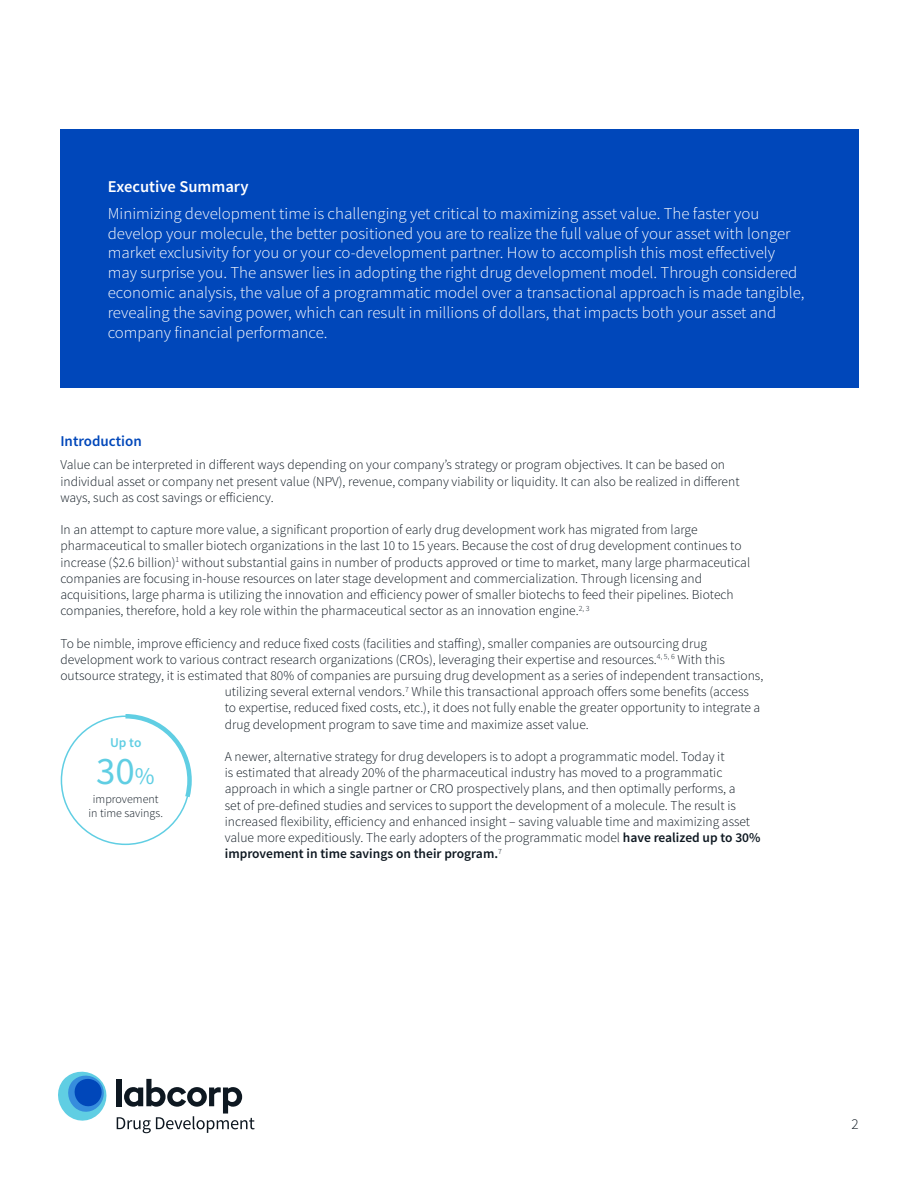
<style>
.page{position:relative;width:918px;height:1188px;background:#fff}
.page>*{position:absolute;margin:0;border:0;box-sizing:border-box;transform-origin:0 0}
.t1{font:39px "Source Sans Pro";color:#60cee3}
.t2{font:300 16.5px/19.8px "Source Sans Pro";color:#fff}
.t3{font:600 16.5px "Source Sans Pro";color:#fff}
.t4{font:600 15px "Source Sans Pro";color:#0047ba}
.t5{font:300 15px "Source Sans Pro";color:#0e1821}
.t6{font:300 13.5px/16.2px "Source Sans Pro";color:#0e1821}
.t7{font:600 13.5px "Source Sans Pro";color:#60cee3}
.t8{font:300 12px/14.4px "Source Sans Pro";color:#0e1821;text-align:center}
.s1{font-weight:600}
.s2{font-size:24px}
</style>
<div class="page">
<svg style="left:58px;top:1072px;width:49px;height:49px"></svg>
<svg style="left:117px;top:1079px;width:138px;height:54px"></svg>
<div style="left:60px;top:130px;width:799px;height:258px;background:#0047ba"></div>
<svg style="left:121px;top:714px;width:71px;height:88px"></svg>
<p class="t3" style="left:108px;top:176px;width:142px">Executive Summary</p>
<p class="t2" style="left:108px;top:203px;width:698px">Minimizing development time is challenging yet critical to maximizing asset value. The faster you develop your molecule, the better positioned you are to realize the full value of your asset with longer market exclusivity for you or your co-development partner. How to accomplish this most effectively may surprise you. The answer lies in adopting the right drug development model. Through considered economic analysis, the value of a programmatic model over a transactional approach is made tangible, revealing the saving power, which can result in millions of dollars, that impacts both your asset and company financial performance.</p>
<p class="t4" style="left:60px;top:432px;width:83px">Introduction</p>
<p class="t6" style="left:60px;top:457px;width:681px">Value can be interpreted in different ways depending on your company’s strategy or program objectives. It can be based on individual asset or company net present value (NPV), revenue, company viability or liquidity. It can also be realized in different ways, such as cost savings or efficiency.</p>
<p class="t6" style="left:60px;top:522px;width:691px">In an attempt to capture more value, a significant proportion of early drug development work has migrated from large pharmaceutical to smaller biotech organizations in the last 10 to 15 years. Because the cost of drug development continues to increase ($2.6 billion)<sup>1</sup> without substantial gains in number of products approved or time to market, many large pharmaceutical companies are focusing in-house resources on later stage development and commercialization. Through licensing and acquisitions, large pharma is utilizing the innovation and efficiency power of smaller biotechs to feed their pipelines. Biotech companies, therefore, hold a key role within the pharmaceutical sector as an innovation engine.<sup>2,</sup> <sup>3</sup></p>
<p class="t6" style="left:60px;top:635px;width:648px">To be nimble, improve efficiency and reduce fixed costs (facilities and staffing), smaller companies are outsourcing drug</p>
<p class="t6" style="left:60px;top:651px;width:666px">development work to various contract research organizations (CROs), leveraging their expertise and resources.<sup>4,</sup> <sup>5,</sup> <sup>6</sup> With this</p>
<p class="t6" style="left:60px;top:668px;width:704px">outsource strategy, it is estimated that 80% of companies are pursuing drug development as a series of independent transactions,</p>
<p class="t6" style="left:225px;top:684px;width:526px">utilizing several external vendors.<sup>7</sup> While this transactional approach offers some benefits (access</p>
<p class="t6" style="left:225px;top:700px;width:537px">to expertise, reduced fixed costs, etc.), it does not fully enable the greater opportunity to integrate a</p>
<p class="t6" style="left:225px;top:716px;width:366px">drug development program to save time and maximize asset value.</p>
<p class="t6" style="left:225px;top:749px;width:537px">A newer, alternative strategy for drug developers is to adopt a programmatic model. Today it<br>is estimated that already 20% of the pharmaceutical industry has moved to a programmatic approach in which a single partner or CRO prospectively plans, and then optimally performs, a<br>set of pre-defined studies and services to support the development of a molecule. The result is increased flexibility, efficiency and enhanced insight – saving valuable time and maximizing asset value more expeditiously. The early adopters of the programmatic model <span class="s1">have realized up to 30% improvement in time savings on their program.</span><sup>7</sup></p>
<p class="t7" style="left:110px;top:734px;width:33px">Up to</p>
<h1 class="t1" style="left:96px;top:747px;width:60px">30<span class="s2">%</span></h1>
<p class="t8" style="left:89px;top:792px;width:76px">improvement in time savings.</p>
<p class="t5" style="left:851px;top:1115px;width:9px">2</p>
</div>
